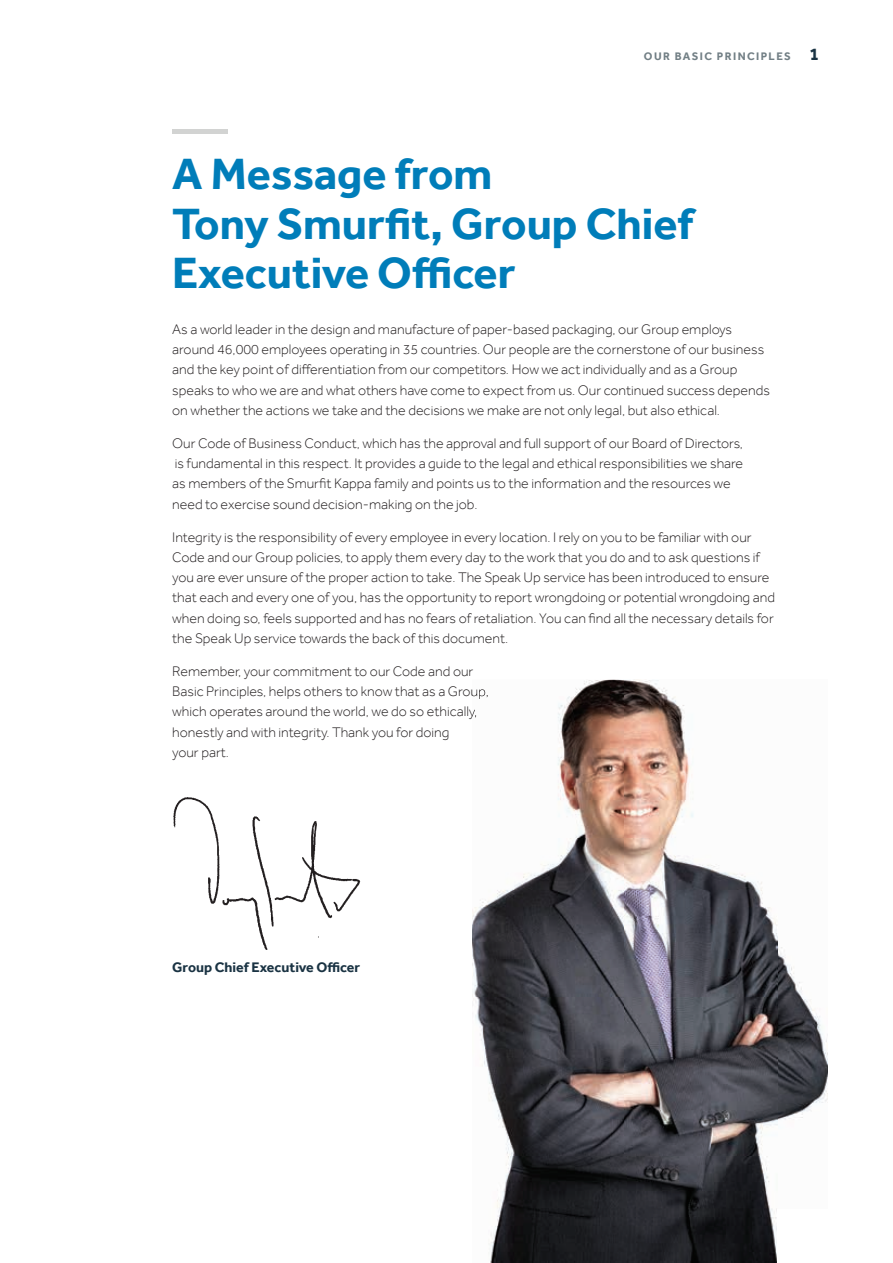
<style>
.page{position:relative;width:893px;height:1263px;background:#fff}
.page>*{position:absolute;margin:0;border:0;box-sizing:border-box;transform-origin:0 0}
.t1{font:700 45px/49.5px "Effra Corp";color:#007db9}
.t2{font:300 14.25px/20.2px "Effra Corp";color:#231f20}
.t3{font:700 14.25px "Effra Corp";color:#1a3343}
.t4{font:700 11.25px "Effra Corp";letter-spacing:.125em;color:#727f85}
.s1{font-size:18px;color:#1a3343}
</style>
<div class="page">
<hr style="left:172px;top:129px;width:56px;height:4px;background:#d2d3d2">
<img style="left:472px;top:680px;width:356px;height:583px">
<img style="left:472px;top:686px;width:17px;height:13px">
<svg style="left:472px;top:707px;width:5px;height:12px"></svg>
<img style="left:174px;top:797px;width:187px;height:153px">
<p class="t4" style="left:644px;top:49px;width:177px">OUR BASIC PRINCIPLES <span class="s1">1</span></p>
<h1 class="t1" style="left:172px;top:148px;width:523px">A Message from<br>Tony Smurfit, Group Chief<br>Executive Officer</h1>
<p class="t2" style="left:172px;top:319px;width:599px">As a world leader in the design and manufacture of paper-based packaging, our Group employs around 46,000 employees operating in 35 countries. Our people are the cornerstone of our business and the key point of differentiation from our competitors. How we act individually and as a Group speaks to who we are and what others have come to expect from us. Our continued success depends on whether the actions we take and the decisions we make are not only legal, but also ethical.</p>
<p class="t2" style="left:172px;top:433px;width:572px">Our Code of Business Conduct, which has the approval and full support of our Board of Directors, is fundamental in this respect. It provides a guide to the legal and ethical responsibilities we share as members of the Smurfit Kappa family and points us to the information and the resources we need to exercise sound decision-making on the job.</p>
<p class="t2" style="left:172px;top:527px;width:604px">Integrity is the responsibility of every employee in every location. I rely on you to be familiar with our Code and our Group policies, to apply them every day to the work that you do and to ask questions if you are ever unsure of the proper action to take. The Speak Up service has been introduced to ensure that each and every one of you, has the opportunity to report wrongdoing or potential wrongdoing and when doing so, feels supported and has no fears of retaliation. You can find all the necessary details for the Speak Up service towards the back of this document.</p>
<p class="t2" style="left:172px;top:661px;width:318px">Remember, your commitment to our Code and our Basic Principles, helps others to know that as a Group, which operates around the world, we do so ethically, honestly and with integrity. Thank you for doing<br>your part.</p>
<p class="t3" style="left:172px;top:959px;width:189px">Group Chief Executive Officer</p>
</div>
